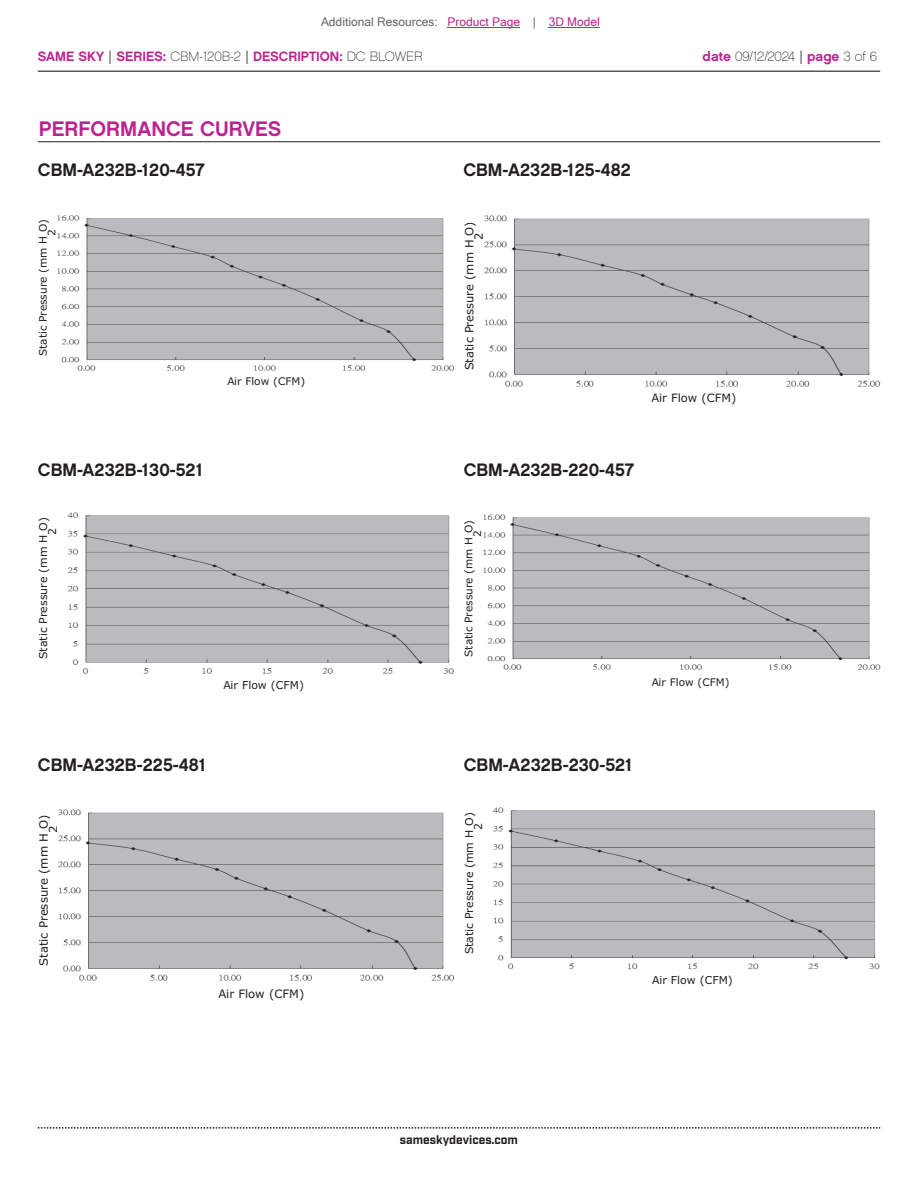
<style>
.page{position:relative;width:918px;height:1188px;background:#fff}
.page>*{position:absolute;margin:0;border:0;box-sizing:border-box;transform-origin:0 0}
.t1{font:21px "Chalet New York Nineteen Sixty";color:#bd238f}
.t2{font:18px "Chalet New York Nineteen Sixty";color:#231f20}
.t3{font:13.5px "Chalet New York Nineteen Sixty";color:#bd238f}
.t4{font:13.5px "Chalet Paris Nineteen Sixty";letter-spacing:-.005em;color:#231f20}
.t5{font:12px "Microsoft Sans Serif";color:#63676b}
.t6{font:700 12px "Industry";color:#231f20}
.t7{font:11.55px/9.6px "Verdana";color:#231f20}
.t8{font:11.4px/9.4px "Verdana";color:#231f20}
.t9{font:10.95px/9px "Verdana";color:#231f20}
.t10{font:10.5px/8.7px "Verdana";color:#231f20}
.s1{color:#bd238f}
.s2{font-family:"Industry";color:#231f20}
.s3{font-family:"Chalet Paris Nineteen Sixty";color:#231f20}
.s4{font-family:"Chalet New York Nineteen Sixty";color:#bd238f}
.s5{font-family:"Industry"}
</style>
<div class="page">
<hr style="left:38px;top:71px;width:842px;height:1px;background:#231f20">
<svg style="left:38px;top:1127px;width:842px;height:2px"></svg>
<hr style="left:38px;top:141px;width:842px;height:1px;background:#231f20">
<img style="left:67px;top:512px;width:387px;height:162px">
<img style="left:484px;top:215px;width:396px;height:172px">
<img style="left:57px;top:215px;width:398px;height:156px">
<img style="left:493px;top:807px;width:387px;height:163px">
<img style="left:58px;top:809px;width:396px;height:172px">
<img style="left:483px;top:514px;width:397px;height:156px">
<hr style="left:448px;top:27px;width:72px;height:1px;background:#bd238f">
<hr style="left:549px;top:27px;width:51px;height:1px;background:#bd238f">
<p class="t5" style="left:321px;top:15px;width:280px">Additional Resources: <span class="s1">Product Page</span> | <span class="s1">3D Model</span></p>
<p class="t3" style="left:38px;top:47px;width:387px">SAME SKY <span class="s2">|</span> SERIES: <span class="s3">CBM-120B-2</span> <span class="s2">|</span> DESCRIPTION: <span class="s3">DC BLOWER</span></p>
<p class="t4" style="left:703px;top:48px;width:176px"><span class="s4">date</span> 09/12/2024 <span class="s5">|</span> <span class="s4">page</span> 3 of 6</p>
<p class="t1" style="left:39px;top:115px;width:244px">PERFORMANCE CURVES</p>
<p class="t2" style="left:38px;top:158px;width:168px">CBM-A232B-120-457</p>
<p class="t2" style="left:464px;top:158px;width:169px">CBM-A232B-125-482</p>
<p class="t10" style="left:39px;top:236px;width:18px;text-indent:-120px;rotate:-90deg">Static Pressure (mm H O)<br>2</p>
<p class="t8" style="left:464px;top:240px;width:20px;text-indent:-131px;rotate:-90deg">Static Pressure (mm H O)<br>2</p>
<p class="t10" style="left:227px;top:377px;width:79px">Air Flow (CFM)</p>
<p class="t8" style="left:652px;top:393px;width:86px">Air Flow (CFM)</p>
<p class="t2" style="left:38px;top:458px;width:167px">CBM-A232B-130-521</p>
<p class="t2" style="left:464px;top:458px;width:172px">CBM-A232B-220-457</p>
<p class="t9" style="left:39px;top:535px;width:19px;text-indent:-125px;rotate:-90deg">Static Pressure (mm H O)<br>2</p>
<p class="t10" style="left:464px;top:537px;width:18px;text-indent:-120px;rotate:-90deg">Static Pressure (mm H O)<br>2</p>
<p class="t9" style="left:223px;top:681px;width:82px">Air Flow (CFM)</p>
<p class="t10" style="left:652px;top:678px;width:79px">Air Flow (CFM)</p>
<p class="t2" style="left:38px;top:753px;width:170px">CBM-A232B-225-481</p>
<p class="t2" style="left:464px;top:753px;width:171px">CBM-A232B-230-521</p>
<p class="t7" style="left:39px;top:833px;width:20px;text-indent:-132px;rotate:-90deg">Static Pressure (mm H O)<br>2</p>
<p class="t9" style="left:464px;top:830px;width:19px;text-indent:-124px;rotate:-90deg">Static Pressure (mm H O)<br>2</p>
<p class="t9" style="left:652px;top:976px;width:82px">Air Flow (CFM)</p>
<p class="t7" style="left:219px;top:989px;width:87px">Air Flow (CFM)</p>
<p class="t6" style="left:400px;top:1132px;width:120px">sameskydevices.com</p>
</div>
